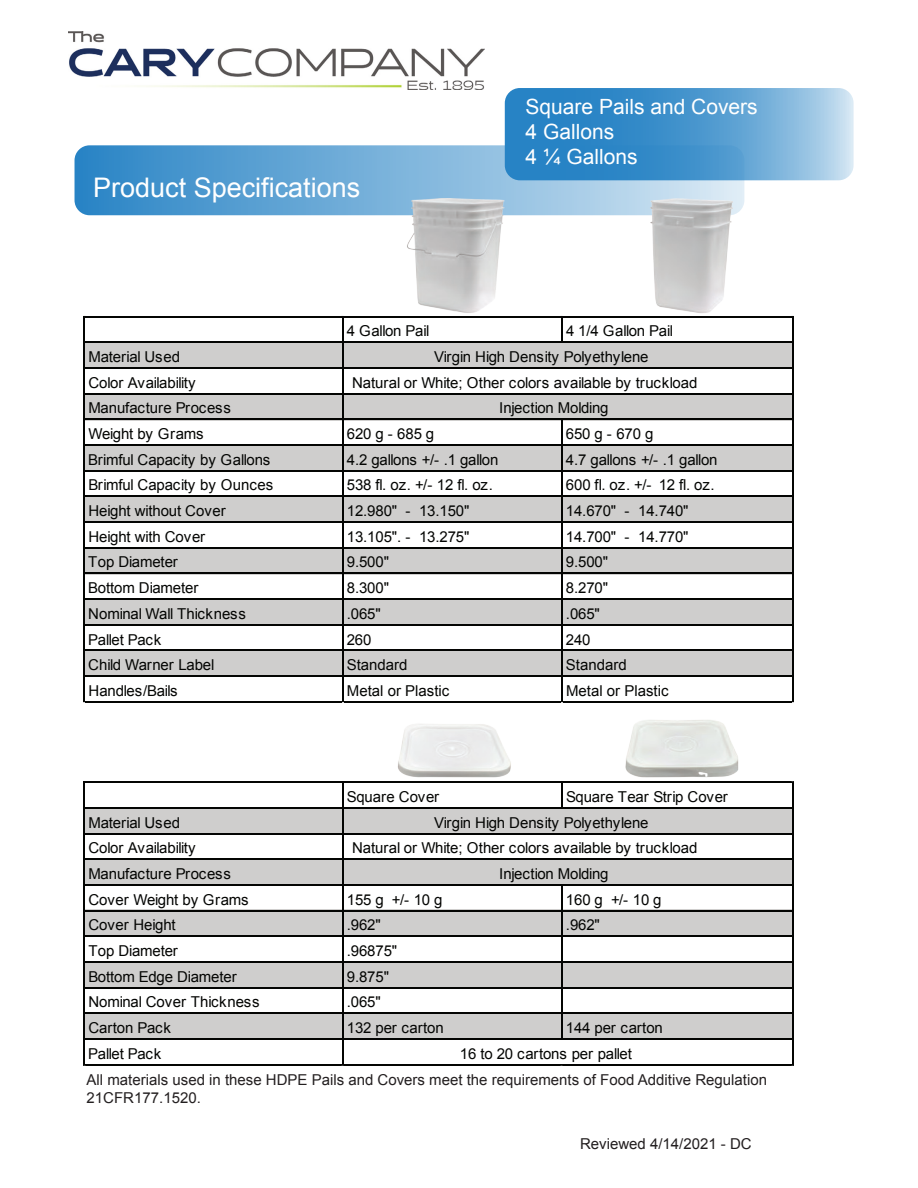
<style>
.page{position:relative;width:918px;height:1188px;background:#fff}
.page>*{position:absolute;margin:0;border:0;box-sizing:border-box;transform-origin:0 0}
.t1{font:27px "Arial";color:#fff}
.t2{font:21px/25.2px "Arial";color:#fff}
.t3{font:15px/25.7px "Arial";letter-spacing:-.01em;color:#040503}
.t4{font:15px/18px "Arial";color:#231f20}
.t5{font:15px "Arial";color:#221e1f}
</style>
<div class="page">
<img style="left:625px;top:720px;width:114px;height:58px">
<img style="left:398px;top:724px;width:113px;height:54px">
<svg style="left:75px;top:145px;width:545px;height:70px;background:#64a6d5"></svg>
<svg style="left:505px;top:88px;width:349px;height:92px;background:#549dd1"></svg>
<div style="left:85px;top:341px;width:709px;height:28px;background:#cfcecd"></div>
<div style="left:85px;top:393px;width:709px;height:27px;background:#cfcecd"></div>
<div style="left:85px;top:444px;width:709px;height:28px;background:#cfcecd"></div>
<div style="left:85px;top:496px;width:709px;height:27px;background:#cfcecd"></div>
<div style="left:85px;top:547px;width:709px;height:27px;background:#cfcecd"></div>
<div style="left:85px;top:598px;width:709px;height:28px;background:#cfcecd"></div>
<div style="left:85px;top:650px;width:709px;height:27px;background:#cfcecd"></div>
<hr style="left:85px;top:316px;width:709px;height:2px;background:#040503">
<hr style="left:85px;top:341px;width:709px;height:2px;background:#040503">
<hr style="left:85px;top:367px;width:709px;height:2px;background:#040503">
<hr style="left:85px;top:393px;width:709px;height:2px;background:#040503">
<hr style="left:561px;top:318px;width:2px;height:25px;background:#040503">
<hr style="left:85px;top:419px;width:709px;height:1px;background:#040503">
<hr style="left:85px;top:444px;width:709px;height:2px;background:#040503">
<hr style="left:85px;top:470px;width:709px;height:2px;background:#040503">
<hr style="left:85px;top:496px;width:709px;height:1px;background:#040503">
<hr style="left:85px;top:521px;width:709px;height:2px;background:#040503">
<hr style="left:85px;top:547px;width:709px;height:2px;background:#040503">
<hr style="left:85px;top:573px;width:709px;height:1px;background:#040503">
<hr style="left:85px;top:598px;width:709px;height:2px;background:#040503">
<hr style="left:85px;top:624px;width:709px;height:2px;background:#040503">
<hr style="left:85px;top:650px;width:709px;height:1px;background:#040503">
<hr style="left:85px;top:675px;width:709px;height:2px;background:#040503">
<hr style="left:83px;top:316px;width:2px;height:387px;background:#040503">
<hr style="left:342px;top:318px;width:1px;height:385px;background:#040503">
<hr style="left:561px;top:420px;width:2px;height:283px;background:#040503">
<hr style="left:85px;top:701px;width:709px;height:2px;background:#040503">
<hr style="left:792px;top:318px;width:2px;height:385px;background:#040503">
<div style="left:85px;top:807px;width:709px;height:27px;background:#cfcecd"></div>
<div style="left:85px;top:858px;width:709px;height:28px;background:#cfcecd"></div>
<div style="left:85px;top:910px;width:709px;height:27px;background:#cfcecd"></div>
<div style="left:85px;top:961px;width:709px;height:27px;background:#cfcecd"></div>
<div style="left:85px;top:1012px;width:709px;height:28px;background:#cfcecd"></div>
<hr style="left:85px;top:781px;width:709px;height:2px;background:#040503">
<hr style="left:85px;top:807px;width:709px;height:2px;background:#040503">
<hr style="left:85px;top:833px;width:709px;height:1px;background:#040503">
<hr style="left:85px;top:858px;width:709px;height:2px;background:#040503">
<hr style="left:561px;top:783px;width:2px;height:26px;background:#040503">
<hr style="left:85px;top:884px;width:709px;height:2px;background:#040503">
<hr style="left:85px;top:910px;width:709px;height:1px;background:#040503">
<hr style="left:85px;top:935px;width:709px;height:2px;background:#040503">
<hr style="left:85px;top:961px;width:709px;height:2px;background:#040503">
<hr style="left:85px;top:987px;width:709px;height:1px;background:#040503">
<hr style="left:85px;top:1012px;width:709px;height:2px;background:#040503">
<hr style="left:85px;top:1038px;width:709px;height:2px;background:#040503">
<hr style="left:83px;top:781px;width:2px;height:285px;background:#040503">
<hr style="left:342px;top:783px;width:1px;height:283px;background:#040503">
<hr style="left:561px;top:886px;width:2px;height:154px;background:#040503">
<hr style="left:85px;top:1064px;width:709px;height:2px;background:#040503">
<hr style="left:792px;top:783px;width:2px;height:283px;background:#040503">
<img style="left:385px;top:180px;width:144px;height:133px">
<img style="left:620px;top:180px;width:144px;height:133px">
<img style="left:69px;top:31px;width:415px;height:59px">
<p class="t1" style="left:93px;top:170px;width:269px">Product Specifications</p>
<p class="t2" style="left:526px;top:94px;width:234px">Square Pails and Covers<br>4 Gallons<br>4 ¼ Gallons</p>
<p class="t3" style="left:88px;top:344px;width:144px">Material Used<br>Color Availability<br>Manufacture Process<br>Weight by Grams</p>
<p class="t3" style="left:347px;top:318px;width:84px">4 Gallon Pail</p>
<p class="t3" style="left:566px;top:318px;width:109px">4 1/4 Gallon Pail</p>
<p class="t3" style="left:434px;top:344px;width:216px">Virgin High Density Polyethylene</p>
<p class="t3" style="left:352px;top:370px;width:347px">Natural or White; Other colors available by truckload</p>
<p class="t3" style="left:499px;top:395px;width:111px">Injection Molding</p>
<p class="t3" style="left:347px;top:421px;width:89px">620 g - 685 g</p>
<p class="t3" style="left:566px;top:421px;width:89px">650 g - 670 g</p>
<p class="t3" style="left:88px;top:447px;width:184px">Brimful Capacity by Gallons</p>
<p class="t3" style="left:347px;top:447px;width:153px">4.2 gallons +/- .1 gallon</p>
<p class="t3" style="left:566px;top:447px;width:153px">4.7 gallons +/- .1 gallon</p>
<p class="t3" style="left:88px;top:472px;width:186px">Brimful Capacity by Ounces</p>
<p class="t3" style="left:347px;top:472px;width:148px">538 fl. oz. +/- 12 fl. oz.</p>
<p class="t3" style="left:566px;top:472px;width:150px">600 fl. oz. +/- 12 fl. oz.</p>
<p class="t3" style="left:88px;top:498px;width:139px">Height without Cover</p>
<p class="t3" style="left:347px;top:498px;width:124px">12.980" - 13.150"</p>
<p class="t3" style="left:566px;top:498px;width:124px">14.670" - 14.740"</p>
<p class="t3" style="left:88px;top:524px;width:118px">Height with Cover</p>
<p class="t3" style="left:347px;top:524px;width:124px">13.105". - 13.275"</p>
<p class="t3" style="left:566px;top:524px;width:124px">14.700" - 14.770"</p>
<p class="t3" style="left:88px;top:550px;width:91px">Top Diameter</p>
<p class="t3" style="left:347px;top:550px;width:44px">9.500"</p>
<p class="t3" style="left:566px;top:550px;width:44px">9.500"</p>
<p class="t3" style="left:88px;top:575px;width:112px">Bottom Diameter</p>
<p class="t3" style="left:347px;top:575px;width:44px">8.300"</p>
<p class="t3" style="left:566px;top:575px;width:44px">8.270"</p>
<p class="t3" style="left:88px;top:601px;width:159px">Nominal Wall Thickness</p>
<p class="t3" style="left:347px;top:601px;width:35px">.065"</p>
<p class="t3" style="left:566px;top:601px;width:35px">.065"</p>
<p class="t3" style="left:88px;top:627px;width:75px">Pallet Pack</p>
<p class="t3" style="left:347px;top:627px;width:26px">260</p>
<p class="t3" style="left:566px;top:627px;width:26px">240</p>
<p class="t3" style="left:88px;top:652px;width:128px">Child Warner Label</p>
<p class="t3" style="left:347px;top:652px;width:62px">Standard</p>
<p class="t3" style="left:566px;top:652px;width:62px">Standard</p>
<p class="t3" style="left:88px;top:678px;width:91px">Handles/Bails</p>
<p class="t3" style="left:347px;top:678px;width:104px">Metal or Plastic</p>
<p class="t3" style="left:566px;top:678px;width:104px">Metal or Plastic</p>
<p class="t3" style="left:88px;top:810px;width:162px">Material Used<br>Color Availability<br>Manufacture Process<br>Cover Weight by Grams</p>
<p class="t3" style="left:347px;top:784px;width:94px">Square Cover</p>
<p class="t3" style="left:566px;top:784px;width:163px">Square Tear Strip Cover</p>
<p class="t3" style="left:434px;top:810px;width:216px">Virgin High Density Polyethylene</p>
<p class="t3" style="left:352px;top:835px;width:347px">Natural or White; Other colors available by truckload</p>
<p class="t3" style="left:499px;top:861px;width:111px">Injection Molding</p>
<p class="t3" style="left:347px;top:887px;width:97px">155 g +/- 10 g</p>
<p class="t3" style="left:566px;top:887px;width:97px">160 g +/- 10 g</p>
<p class="t3" style="left:88px;top:912px;width:89px">Cover Height</p>
<p class="t3" style="left:347px;top:912px;width:35px">.962"</p>
<p class="t3" style="left:566px;top:912px;width:35px">.962"</p>
<p class="t3" style="left:88px;top:938px;width:91px">Top Diameter</p>
<p class="t3" style="left:347px;top:938px;width:52px">.96875"</p>
<p class="t3" style="left:88px;top:964px;width:150px">Bottom Edge Diameter</p>
<p class="t3" style="left:347px;top:964px;width:44px">9.875"</p>
<p class="t3" style="left:88px;top:989px;width:173px">Nominal Cover Thickness</p>
<p class="t3" style="left:347px;top:989px;width:35px">.065"</p>
<p class="t3" style="left:88px;top:1015px;width:84px">Carton Pack</p>
<p class="t3" style="left:347px;top:1015px;width:99px">132 per carton</p>
<p class="t3" style="left:566px;top:1015px;width:99px">144 per carton</p>
<p class="t3" style="left:88px;top:1041px;width:75px">Pallet Pack</p>
<p class="t3" style="left:460px;top:1041px;width:174px">16 to 20 cartons per pallet</p>
<p class="t4" style="left:87px;top:1071px;width:682px">All materials used in these HDPE Pails and Covers meet the requirements of Food Additive Regulation<br>21CFR177.1520.</p>
<p class="t5" style="left:580px;top:1134px;width:173px">Reviewed 4/14/2021 - DC</p>
</div>
